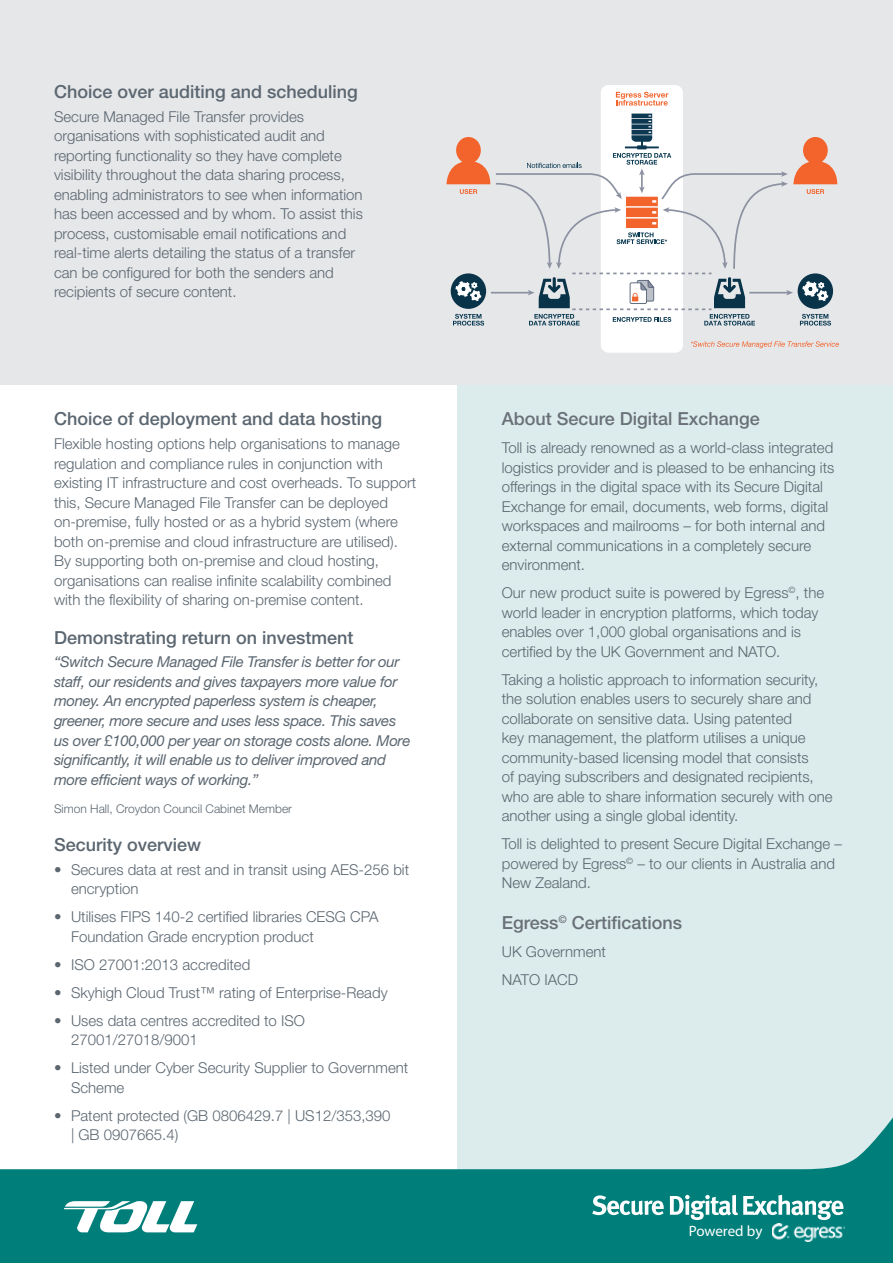
<style>
.page{position:relative;width:893px;height:1263px;background:#fff}
.page>*{position:absolute;margin:0;border:0;box-sizing:border-box;transform-origin:0 0}
.t1{font:500 18px "Helvetica Neue LT Std";color:#5b6670}
.t2{font:500 18px "Helvetica Neue LT Std";color:#697079}
.t3{font:300 15px/19.5px "Helvetica Neue LT Std";color:#5b6670}
.t4{font:italic 15px/19.5px "Helvetica Neue LT Std";letter-spacing:-.02em;color:#5b6670}
.t5{font:15px "Myriad Pro";letter-spacing:-.005em;color:#fff}
.t6{font:300 12px "Helvetica Neue LT Std";color:#5b6670}
</style>
<div class="page">
<div style="left:457px;top:365px;width:436px;height:844px;background:#dcecec"></div>
<svg style="left:0;top:1117px;width:893px;height:146px;fill:#007e7a"></svg>
<svg style="left:592px;top:1195px;width:251px;height:25px"></svg>
<svg style="left:64px;top:1201px;width:133px;height:32px"></svg>
<img style="left:772px;top:1223px;width:72px;height:18px">
<div style="left:0;top:0;width:893px;height:385px;background:#e6e7e9"></div>
<div style="left:601px;top:85px;width:82px;height:268px;background:#fff;border-radius:8px"></div>
<svg style="left:616px;top:92px;width:52px;height:14px"></svg>
<svg style="left:446px;top:114px;width:392px;height:212px"></svg>
<svg style="left:691px;top:341px;width:148px;height:7px"></svg>
<p class="t1" style="left:54px;top:81px;width:305px">Choice over auditing and scheduling</p>
<p class="t3" style="left:54px;top:106px;width:310px">Secure Managed File Transfer provides organisations with sophisticated audit and reporting functionality so they have complete visibility throughout the data sharing process, enabling administrators to see when information has been accessed and by whom. To assist this process, customisable email notifications and real-time alerts detailing the status of a transfer can be configured for both the senders and recipients of secure content.</p>
<p class="t1" style="left:54px;top:408px;width:330px">Choice of deployment and data hosting</p>
<p class="t3" style="left:54px;top:434px;width:364px">Flexible hosting options help organisations to manage regulation and compliance rules in conjunction with existing IT infrastructure and cost overheads. To support this, Secure Managed File Transfer can be deployed on-premise, fully hosted or as a hybrid system (where both on-premise and cloud infrastructure are utilised).<br>By supporting both on-premise and cloud hosting, organisations can realise infinite scalability combined with the flexibility of sharing on-premise content.</p>
<p class="t1" style="left:54px;top:627px;width:301px">Demonstrating return on investment</p>
<p class="t4" style="left:54px;top:652px;width:358px">“Switch Secure Managed File Transfer is better for our staff, our residents and gives taxpayers more value for money. An encrypted paperless system is cheaper, greener, more secure and uses less space. This saves us over £100,000 per year on storage costs alone. More significantly, it will enable us to deliver improved and more efficient ways of working.”</p>
<p class="t6" style="left:54px;top:801px;width:240px">Simon Hall, Croydon Council Cabinet Member</p>
<p class="t1" style="left:54px;top:834px;width:149px">Security overview</p>
<p class="t3" style="left:71px;top:859px;width:340px;text-indent:-17px">• Secures data at rest and in transit using AES-256 bit encryption</p>
<p class="t3" style="left:71px;top:907px;width:309px;text-indent:-17px">• Utilises FIPS 140-2 certified libraries CESG CPA<br>Foundation Grade encryption product</p>
<p class="t3" style="left:54px;top:954px;width:198px">• ISO 27001:2013 accredited</p>
<p class="t3" style="left:54px;top:982px;width:335px">• Skyhigh Cloud Trust™ rating of Enterprise-Ready</p>
<p class="t3" style="left:71px;top:1010px;width:235px;text-indent:-17px">• Uses data centres accredited to ISO<br>27001/27018/9001</p>
<p class="t3" style="left:71px;top:1058px;width:339px;text-indent:-17px">• Listed under Cyber Security Supplier to Government<br>Scheme</p>
<p class="t3" style="left:71px;top:1105px;width:321px;text-indent:-17px">• Patent protected (GB 0806429.7 | US12/353,390 | GB 0907665.4)</p>
<p class="t2" style="left:502px;top:408px;width:260px">About Secure Digital Exchange</p>
<p class="t3" style="left:502px;top:438px;width:334px">Toll is already renowned as a world-class integrated logistics provider and is pleased to be enhancing its offerings in the digital space with its Secure Digital Exchange for email, documents, web forms, digital workspaces and mailrooms – for both internal and external communications in a completely secure environment.</p>
<p class="t3" style="left:502px;top:583px;width:324px">Our new product suite is powered by Egress<sup>©</sup>, the world leader in encryption platforms, which today enables over 1,000 global organisations and is certified by the UK Government and NATO.</p>
<p class="t3" style="left:502px;top:669px;width:332px">Taking a holistic approach to information security, the solution enables users to securely share and collaborate on sensitive data. Using patented<br>key management, the platform utilises a unique community-based licensing model that consists<br>of paying subscribers and designated recipients, who are able to share information securely with one another using a single global identity.</p>
<p class="t3" style="left:502px;top:834px;width:342px">Toll is delighted to present Secure Digital Exchange – powered by Egress<sup>©</sup> – to our clients in Australia and<br>New Zealand.</p>
<p class="t2" style="left:502px;top:912px;width:182px">Egress<sup>©</sup> Certifications</p>
<p class="t3" style="left:502px;top:938px;width:106px;line-height:28px">UK Government<br>NATO IACD</p>
<p class="t5" style="left:689px;top:1222px;width:75px">Powered by</p>
</div>
